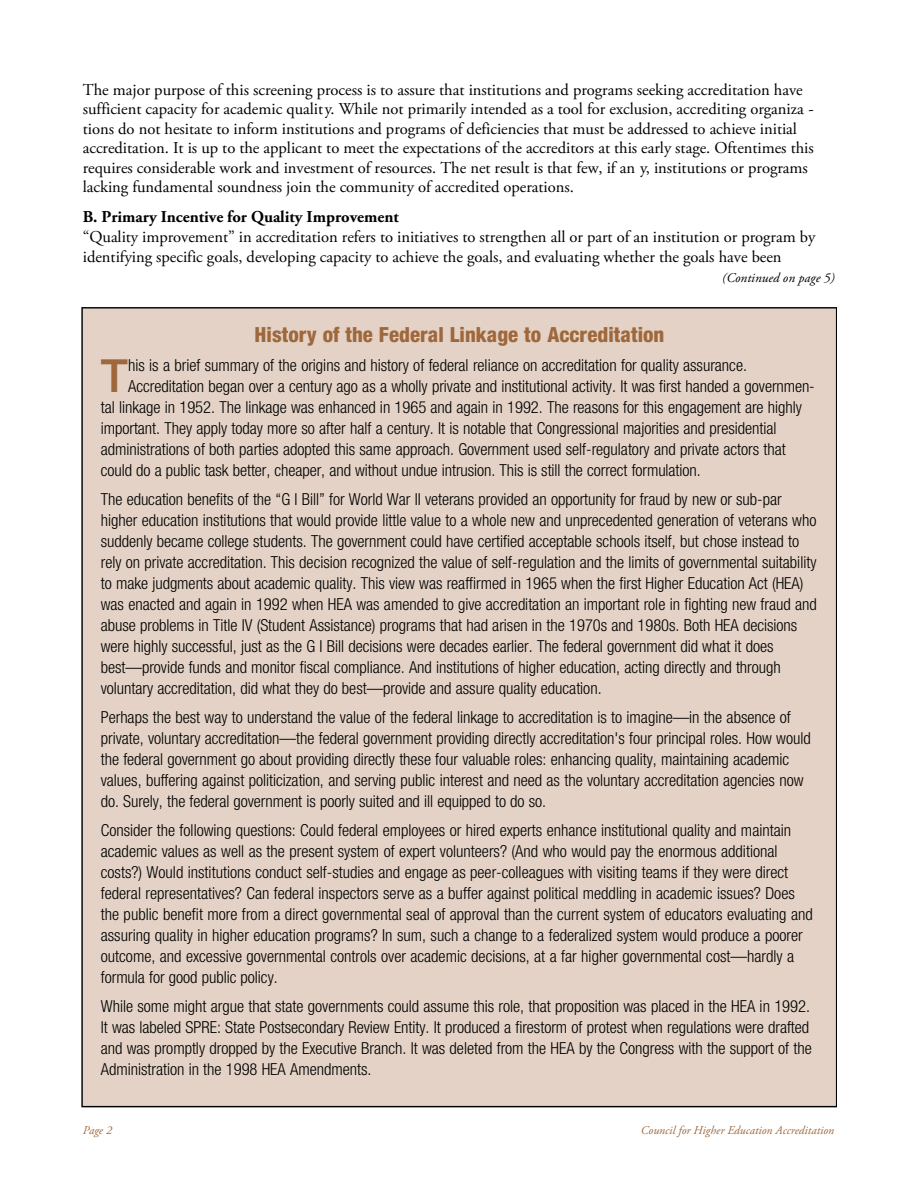
<style>
.page{position:relative;width:918px;height:1188px;background:#fff}
.page>*{position:absolute;margin:0;border:0;box-sizing:border-box;transform-origin:0 0}
.t1{font:500 45.75px "Helvetica Neue";color:#9f683c}
.t2{font:800 condensed 20.85px "Helvetica Neue";letter-spacing:.005em;color:#9f683c}
.t3{font:300 condensed 16.5px/21px "Helvetica Neue";color:#000}
.t4{font:16.5px/19.5px "Adobe Garamond Pro";color:#000}
.t5{font:700 16.5px "Adobe Garamond Pro";color:#000}
.t6{font:italic 13.35px "Adobe Garamond Pro";letter-spacing:.005em;color:#000}
.t7{font:italic 11.85px "Adobe Garamond Pro";color:#9f683c}
</style>
<div class="page">
<div style="left:81px;top:307px;width:756px;height:800px;background:#e3d2c5"></div>
<p class="t4" style="left:83px;top:80px;width:733px">The major purpose of this screening process is to assure that institutions and programs seeking accreditation have sufficient capacity for academic quality. While not primarily intended as a tool for exclusion, accrediting organiza - tions do not hesitate to inform institutions and programs of deficiencies that must be addressed to achieve initial accreditation. It is up to the applicant to meet the expectations of the accreditors at this early stage. Oftentimes this requires considerable work and investment of resources. The net result is that few, if an y, institutions or programs lacking fundamental soundness join the community of accredited operations.</p>
<p class="t5" style="left:83px;top:208px;width:318px">B. Primary Incentive for Quality Improvement</p>
<p class="t4" style="left:83px;top:228px;width:734px">“Quality improvement” in accreditation refers to initiatives to strengthen all or part of an institution or program by identifying specific goals, developing capacity to achieve the goals, and evaluating whether the goals have been</p>
<p class="t2" style="left:255px;top:321px;width:411px">History of the Federal Linkage to Accreditation</p>
<p class="t6" style="left:722px;top:269px;width:114px">(Continued on page 5)</p>
<h1 class="t1" style="left:101px;top:348px;width:29px">T</h1>
<p class="t3" style="left:128px;top:354px;width:620px">his is a brief summary of the origins and history of federal reliance on accreditation for quality assurance.</p>
<p class="t3" style="left:128px;top:375px;width:688px">Accreditation began over a century ago as a wholly private and institutional activity. It was first handed a governmen-</p>
<p class="t3" style="left:101px;top:396px;width:703px">tal linkage in 1952. The linkage was enhanced in 1965 and again in 1992. The reasons for this engagement are highly</p>
<p class="t3" style="left:101px;top:417px;width:677px">important. They apply today more so after half a century. It is notable that Congressional majorities and presidential</p>
<p class="t3" style="left:101px;top:438px;width:687px">administrations of both parties adopted this same approach. Government used self-regulatory and private actors that</p>
<p class="t3" style="left:101px;top:459px;width:601px">could do a public task better, cheaper, and without undue intrusion. This is still the correct formulation.</p>
<p class="t3" style="left:101px;top:488px;width:718px">The education benefits of the “G I Bill” for World War II veterans provided an opportunity for fraud by new or sub-par higher education institutions that would provide little value to a whole new and unprecedented generation of veterans who suddenly became college students. The government could have certified acceptable schools itself, but chose instead to rely on private accreditation. This decision recognized the value of self-regulation and the limits of governmental suitability to make judgments about academic quality. This view was reaffirmed in 1965 when the first Higher Education Act (HEA) was enacted and again in 1992 when HEA was amended to give accreditation an important role in fighting new fraud and abuse problems in Title IV (Student Assistance) programs that had arisen in the 1970s and 1980s. Both HEA decisions were highly successful, just as the G I Bill decisions were decades earlier. The federal government did what it does best—provide funds and monitor fiscal compliance. And institutions of higher education, acting directly and through voluntary accreditation, did what they do best—provide and assure quality education.</p>
<p class="t3" style="left:101px;top:706px;width:711px">Perhaps the best way to understand the value of the federal linkage to accreditation is to imagine—in the absence of private, voluntary accreditation—the federal government providing directly accreditation's four principal roles. How would the federal government go about providing directly these four valuable roles: enhancing quality, maintaining academic values, buffering against politicization, and serving public interest and need as the voluntary accreditation agencies now do. Surely, the federal government is poorly suited and ill equipped to do so.</p>
<p class="t3" style="left:101px;top:819px;width:714px">Consider the following questions: Could federal employees or hired experts enhance institutional quality and maintain academic values as well as the present system of expert volunteers? (And who would pay the enormous additional costs?) Would institutions conduct self-studies and engage as peer-colleagues with visiting teams if they were direct federal representatives? Can federal inspectors serve as a buffer against political meddling in academic issues? Does the public benefit more from a direct governmental seal of approval than the current system of educators evaluating and assuring quality in higher education programs? In sum, such a change to a federalized system would produce a poorer outcome, and excessive governmental controls over academic decisions, at a far higher governmental cost—hardly a formula for good public policy.</p>
<p class="t3" style="left:101px;top:995px;width:713px">While some might argue that state governments could assume this role, that proposition was placed in the HEA in 1992.<br>It was labeled SPRE: State Postsecondary Review Entity. It produced a firestorm of protest when regulations were drafted and was promptly dropped by the Executive Branch. It was deleted from the HEA by the Congress with the support of the Administration in the 1998 HEA Amendments.</p>
<p class="t7" style="left:83px;top:1123px;width:31px">Page 2</p>
<p class="t7" style="left:641px;top:1123px;width:195px">Council for Higher Education Accreditation</p>
</div>
